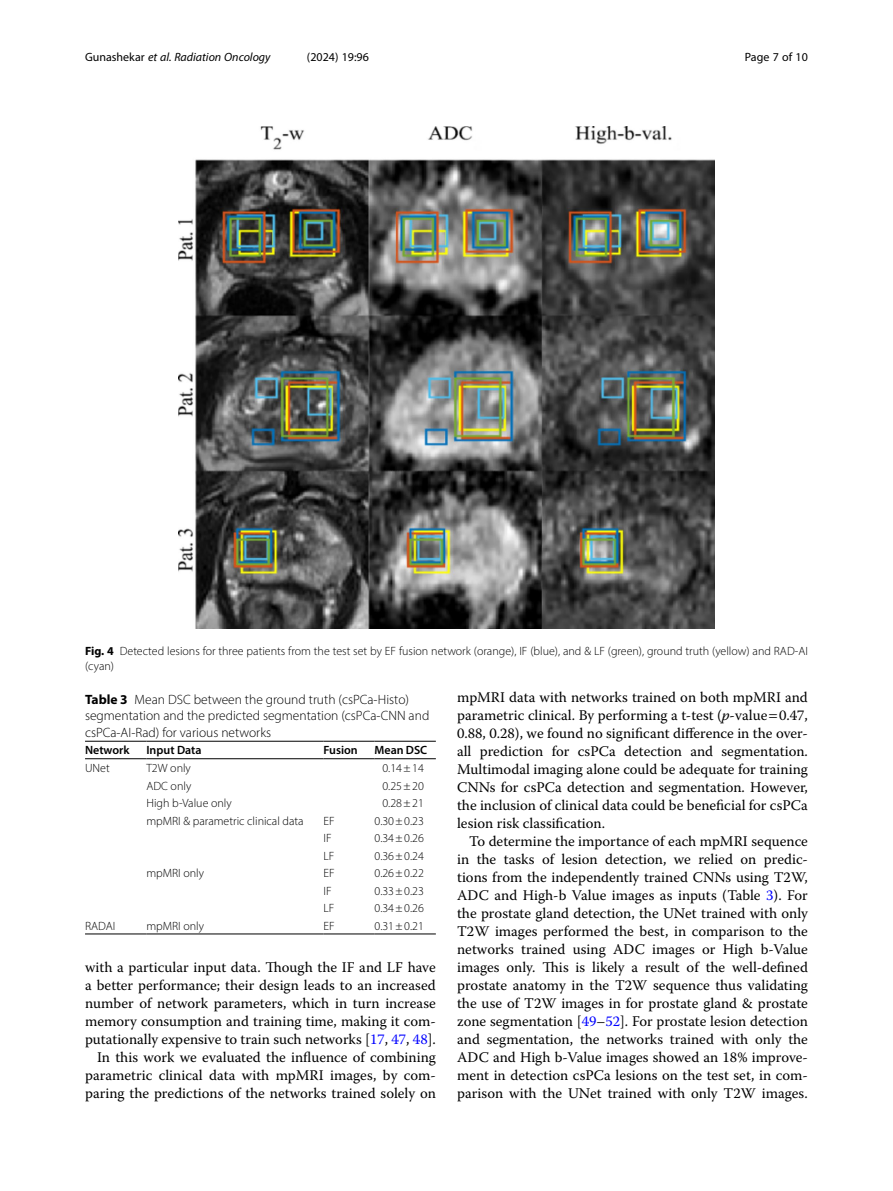
<style>
.page{position:relative;width:893px;height:1191px;background:#fff}
.page>*{position:absolute;margin:0;border:0;box-sizing:border-box;transform-origin:0 0}
.Body_Text_Indent{font:14.7px/18px "Warnock Pro";color:#000;text-align:justify}
.Body_Text{font:14.7px/18px "Warnock Pro";color:#000;text-align:justify}
.Table_Caption{font:300 13.5px/16.5px "Myriad Pro";color:#000}
.Table_Body{font:300 12px "Myriad Pro";color:#000}
.Figure_Caption{font:300 12px/15px "Myriad Pro";color:#000}
.t1{font:italic 12px "Myriad Pro";color:#000}
.Table_Head{font:600 12px "Myriad Pro";color:#000}
.t2{font:12px "Myriad Pro";color:#000}
.s1{font-style:normal}
.s2{font-weight:700}
.s3{color:#00f}
.s4{font-style:italic}
</style>
<div class="page">
<hr style="left:85px;top:758px;width:61px;height:1px;background:#000">
<hr style="left:146px;top:741px;width:178px;height:1px;background:#000">
<hr style="left:146px;top:758px;width:178px;height:1px;background:#000">
<hr style="left:324px;top:741px;width:50px;height:1px;background:#000">
<hr style="left:324px;top:758px;width:50px;height:1px;background:#000">
<hr style="left:374px;top:741px;width:62px;height:1px;background:#000">
<hr style="left:374px;top:758px;width:62px;height:1px;background:#000">
<hr style="left:85px;top:933px;width:61px;height:1px;background:#000">
<hr style="left:146px;top:933px;width:178px;height:1px;background:#000">
<hr style="left:324px;top:933px;width:50px;height:1px;background:#000">
<hr style="left:374px;top:933px;width:62px;height:1px;background:#000">
<hr style="left:85px;top:741px;width:61px;height:1px;background:#000">
<img style="left:179px;top:126px;width:535px;height:502px">
<p class="t1" style="left:85px;top:50px;width:187px"><span class="s1">Gunashekar</span> et al. Radiation Oncology</p>
<p class="t2" style="left:307px;top:50px;width:63px">(2024) 19:96</p>
<p class="t2" style="left:745px;top:50px;width:65px">Page 7 of 10</p>
<p class="Figure_Caption" style="left:85px;top:643px;width:724px"><span class="s2">Fig. 4</span> Detected lesions for three patients from the test set by EF fusion network (orange), IF (blue), and &amp; LF (green), ground truth (yellow) and RAD-AI (cyan)</p>
<p class="Table_Caption" style="left:85px;top:691px;width:346px"><span class="s2">Table 3</span> Mean DSC between the ground truth (csPCa-Histo) segmentation and the predicted segmentation (csPCa-CNN and csPCa-AI-Rad) for various networks</p>
<p class="Table_Head" style="left:85px;top:743px;width:46px">Network</p>
<p class="Table_Head" style="left:146px;top:743px;width:57px">Input Data</p>
<p class="Table_Head" style="left:324px;top:743px;width:36px">Fusion</p>
<p class="Table_Head" style="left:374px;top:743px;width:54px">Mean DSC</p>
<p class="Table_Body" style="left:85px;top:761px;width:26px">UNet</p>
<p class="Table_Body" style="left:146px;top:761px;width:46px">T2W only</p>
<p class="Table_Body" style="left:382px;top:761px;width:43px">0.14±14</p>
<p class="Table_Body" style="left:146px;top:778px;width:46px">ADC only</p>
<p class="Table_Body" style="left:382px;top:778px;width:43px">0.25±20</p>
<p class="Table_Body" style="left:146px;top:796px;width:87px">High b-Value only</p>
<p class="Table_Body" style="left:382px;top:796px;width:43px">0.28±21</p>
<p class="Table_Body" style="left:146px;top:813px;width:159px">mpMRI &amp; parametric clinical data</p>
<p class="Table_Body" style="left:324px;top:813px;width:13px">EF</p>
<p class="Table_Body" style="left:374px;top:813px;width:51px">0.30±0.23</p>
<p class="Table_Body" style="left:324px;top:831px;width:10px">IF</p>
<p class="Table_Body" style="left:374px;top:831px;width:51px">0.34±0.26</p>
<p class="Table_Body" style="left:324px;top:848px;width:12px">LF</p>
<p class="Table_Body" style="left:374px;top:848px;width:51px">0.36±0.24</p>
<p class="Table_Body" style="left:146px;top:866px;width:59px">mpMRI only</p>
<p class="Table_Body" style="left:324px;top:866px;width:13px">EF</p>
<p class="Table_Body" style="left:374px;top:866px;width:51px">0.26±0.22</p>
<p class="Table_Body" style="left:324px;top:883px;width:10px">IF</p>
<p class="Table_Body" style="left:374px;top:883px;width:51px">0.33±0.23</p>
<p class="Table_Body" style="left:324px;top:901px;width:12px">LF</p>
<p class="Table_Body" style="left:374px;top:901px;width:51px">0.34±0.26</p>
<p class="Table_Body" style="left:85px;top:918px;width:32px">RADAI</p>
<p class="Table_Body" style="left:146px;top:918px;width:59px">mpMRI only</p>
<p class="Table_Body" style="left:324px;top:918px;width:13px">EF</p>
<p class="Table_Body" style="left:374px;top:918px;width:51px">0.31±0.21</p>
<p class="Body_Text" style="left:85px;top:958px;width:352px">with a particular input data. Though the IF and LF have a better performance; their design leads to an increased number of network parameters, which in turn increase memory consumption and training time, making it com&shy;putationally expensive to train such networks [<span class="s3">17</span>, <span class="s3">47</span>, <span class="s3">48</span>].</p>
<p class="Body_Text_Indent" style="left:85px;top:1048px;width:352px;text-indent:12px">In this work we evaluated the influence of combining parametric clinical data with mpMRI images, by com&shy;paring the predictions of the networks trained solely on</p>
<p class="Body_Text_Indent" style="left:457px;top:688px;width:352px">mpMRI data with networks trained on both mpMRI and parametric clinical. By performing a t-test (<span class="s4">p</span>-value 0.47, 0.88, 0.28), we found no significant difference in the over&shy;all prediction for csPCa detection and segmentation.<br>Multimodal imaging alone could be adequate for training CNNs for csPCa detection and segmentation. However, the inclusion of clinical data could be beneficial for csPCa lesion risk classification.</p>
<p class="Body_Text_Indent" style="left:457px;top:832px;width:352px;text-indent:12px">To determine the importance of each mpMRI sequence in the tasks of lesion detection, we relied on predic&shy;tions from the independently trained CNNs using T2W, ADC and High-b Value images as inputs (Table <span class="s3">3</span>). For the prostate gland detection, the UNet trained with only T2W images performed the best, in comparison to the networks trained using ADC images or High b-Value images only. This is likely a result of the well-defined prostate anatomy in the T2W sequence thus validating the use of T2W images in for prostate gland &amp; prostate zone segmentation [<span class="s3">49</span>–<span class="s3">52</span>]. For prostate lesion detection and segmentation, the networks trained with only the ADC and High b-Value images showed an 18% improve&shy;ment in detection csPCa lesions on the test set, in com&shy;parison with the UNet trained with only T2W images.</p>
</div>
